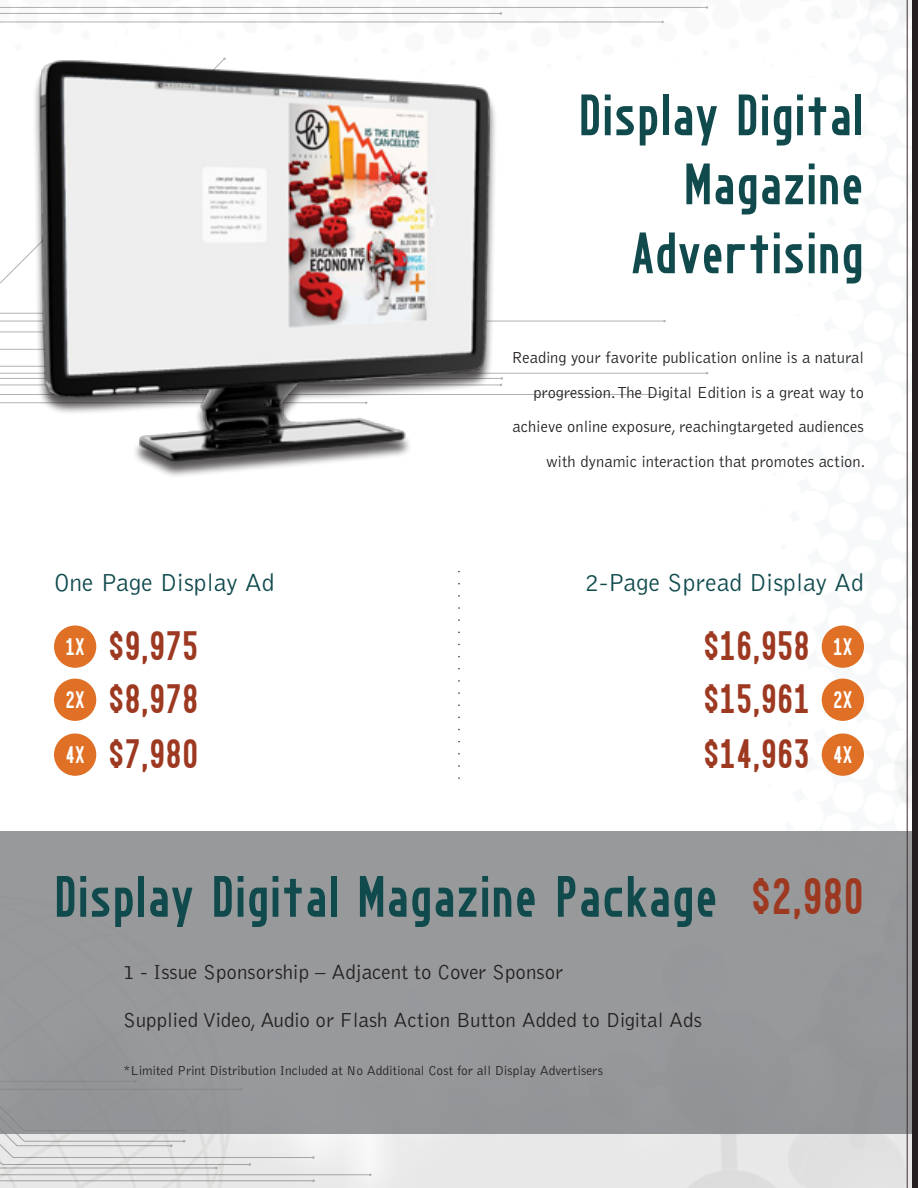
<style>
.page{position:relative;width:918px;height:1188px;background:#fff}
.page>*{position:absolute;margin:0;border:0;box-sizing:border-box;transform-origin:0 0}
.t1{font:51px/69px "Go Long";color:#104a4d;text-align:right}
.t2{font:45px "Go Long";color:#9e3921}
.t3{font:36px "Go Long";color:#9e3921}
.t4{font:300 25.5px "Bell Gothic";color:#104a4d}
.text{font:300 21px "Bell Gothic";color:#231f20}
.t5{font:21px "Go Long";color:#fff}
.text-2{font:300 16.5px/34.5px "Bell Gothic";color:#231f20;text-align:right}
.text-3{font:300 13.5px "Bell Gothic";color:#231f20}
</style>
<div class="page">
<img style="left:0;top:0;width:912px;height:1188px">
<div style="left:0;top:831px;width:918px;height:303px;background:#97999b"></div>
<div style="left:32px;top:63px;width:492px;height:434px;background:#fff"></div>
<img style="left:26px;top:54px;width:470px;height:413px">
<div style="left:54px;top:626px;width:42px;height:42px;background:#df7026;border-radius:50%"></div>
<div style="left:822px;top:626px;width:42px;height:42px;background:#df7026;border-radius:50%"></div>
<div style="left:54px;top:679px;width:42px;height:42px;background:#df7026;border-radius:50%"></div>
<div style="left:822px;top:679px;width:42px;height:42px;background:#df7026;border-radius:50%"></div>
<div style="left:54px;top:734px;width:42px;height:42px;background:#df7026;border-radius:50%"></div>
<div style="left:822px;top:734px;width:42px;height:42px;background:#df7026;border-radius:50%"></div>
<svg style="left:458px;top:572px;width:2px;height:215px"></svg>
<div style="left:912px;top:0;width:6px;height:1188px;background:#231f20"></div>
<hr style="left:907px;top:0;width:1px;height:1188px;background:#412d2e">
<p class="t1" style="left:578px;top:86px;width:287px">Display Digital<br>Magazine<br>Advertising</p>
<p class="text-2" style="left:512px;top:341px;width:355px">Reading your favorite publication online is a natural progression. The D igital Edition is a great way to achieve online exposure, reachingtargeted audiences with dynamic interaction that promotes action.</p>
<p class="t4" style="left:54px;top:569px;width:222px">One Page D isplay Ad</p>
<p class="t4" style="left:585px;top:569px;width:280px">2-Page Spread D isplay Ad</p>
<p class="t3" style="left:108px;top:631px;width:92px">$9,975</p>
<p class="t3" style="left:703px;top:631px;width:108px">$16,958</p>
<p class="t3" style="left:108px;top:684px;width:92px">$8,978</p>
<p class="t3" style="left:703px;top:684px;width:108px">$15,961</p>
<p class="t3" style="left:108px;top:739px;width:92px">$7,980</p>
<p class="t3" style="left:703px;top:739px;width:108px">$14,963</p>
<p class="t5" style="left:66px;top:638px;width:20px">1X</p>
<p class="t5" style="left:833px;top:638px;width:20px">1X</p>
<p class="t5" style="left:66px;top:691px;width:20px">2X</p>
<p class="t5" style="left:833px;top:691px;width:20px">2X</p>
<p class="t5" style="left:66px;top:746px;width:20px">4X</p>
<p class="t5" style="left:833px;top:746px;width:20px">4X</p>
<p class="t1" style="left:54px;top:867px;width:666px">Display Digital Magazine Package</p>
<p class="t2" style="left:751px;top:878px;width:115px">$2,980</p>
<p class="text" style="left:123px;top:961px;width:442px">1 - Issue Sponsorship – Adjacent to Cover Sponsor</p>
<p class="text" style="left:123px;top:1009px;width:580px">Supplied Video, Audio or Flash Action Button Added to D igital Ads</p>
<p class="text-3" style="left:123px;top:1063px;width:481px">*L imited Print D istribution Included at No Additional Cost for all D isplay Advertisers</p>
</div>
